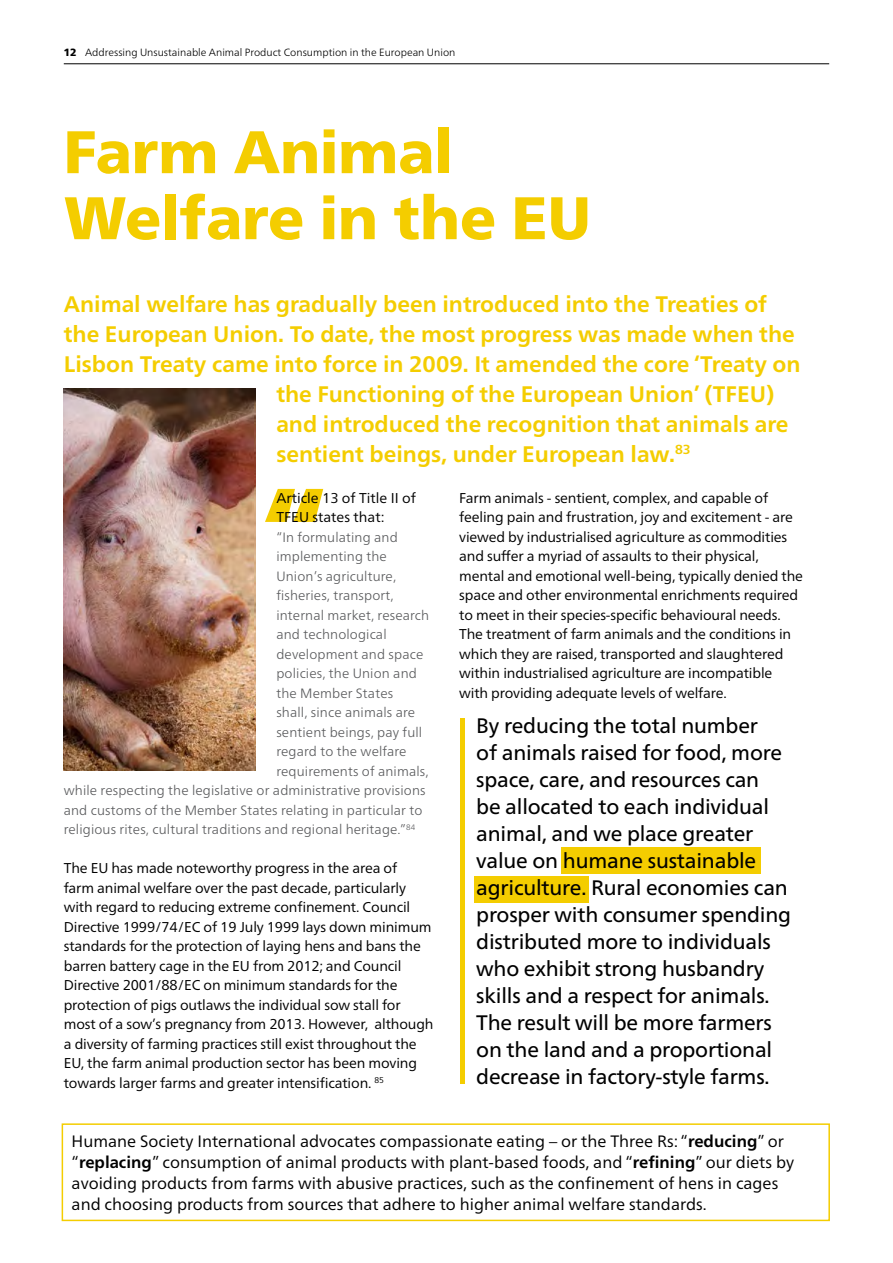
<style>
.page{position:relative;width:893px;height:1263px;background:#fff}
.page>*{position:absolute;margin:0;border:0;box-sizing:border-box;transform-origin:0 0}
.t1{font:900 60px/66px "Frutiger Neue LT Pro";color:#f4cd00}
.t2{font:700 22.5px "Frutiger Neue LT Pro";color:#f4cd00}
.t3{font:21px/27px "Frutiger Neue LT Pro";letter-spacing:-.01em;color:#000}
.t4{font:16.5px/21px "Frutiger Neue LT Pro";color:#000}
.t5{font:14.25px/19.5px "Frutiger Neue LT Pro";letter-spacing:-.01em;color:#000}
.t6{font:300 13.5px "Frutiger Neue LT Pro";letter-spacing:.01em;color:#58595b}
.t7{font:300 10.5px "Frutiger Neue LT Pro";color:#000}
.s1{font-weight:900}
.s2{font-weight:700}
</style>
<div class="page">
<hr style="left:64px;top:64px;width:765px;height:1px;background:#000">
<svg style="left:265px;top:489px;width:58px;height:33px"></svg>
<div style="left:561px;top:847px;width:200px;height:26px;background:#f4cd00"></div>
<div style="left:474px;top:876px;width:114px;height:27px;background:#f4cd00"></div>
<div style="left:62px;top:1123px;width:768px;height:98px;border:2px solid #f4cd00"></div>
<img style="left:64px;top:388px;width:191px;height:383px">
<hr style="left:460px;top:718px;width:4px;height:365px;background:#f4cd00">
<p class="t7" style="left:64px;top:46px;width:393px"><span class="s1">12</span> Addressing Unsustainable Animal Product Consumption in the European Union</p>
<h1 class="t1" style="left:64px;top:119px;width:529px">Farm Animal<br>Welfare in the EU</h1>
<h2 class="t2" style="left:64px;top:291px;width:705px">Animal welfare has gradually been introduced into the Treaties of</h2>
<h2 class="t2" style="left:64px;top:320px;width:733px">the European Union. To date, the most progress was made when the</h2>
<h2 class="t2" style="left:64px;top:350px;width:738px">Lisbon Treaty came into force in 2009. It amended the core ‘Treaty on</h2>
<h2 class="t2" style="left:276px;top:380px;width:499px">the Functioning of the European Union’ (TFEU)</h2>
<h2 class="t2" style="left:276px;top:410px;width:514px">and introduced the recognition that animals are</h2>
<h2 class="t2" style="left:276px;top:440px;width:416px">sentient beings, under European law.<sup>83</sup></h2>
<p class="t5" style="left:276px;top:488px;width:141px">Article 13 of Title II of<br>TFEU states that:</p>
<p class="t6" style="left:276px;top:529px;width:123px">“In formulating and</p>
<p class="t6" style="left:276px;top:548px;width:112px">implementing the</p>
<p class="t6" style="left:276px;top:568px;width:121px">Union’s agriculture,</p>
<p class="t6" style="left:276px;top:587px;width:119px">fisheries, transport,</p>
<p class="t6" style="left:276px;top:607px;width:154px">internal market, research</p>
<p class="t6" style="left:276px;top:626px;width:112px">and technological</p>
<p class="t6" style="left:276px;top:646px;width:148px">development and space</p>
<p class="t6" style="left:276px;top:665px;width:142px">policies, the Union and</p>
<p class="t6" style="left:276px;top:685px;width:118px">the Member States</p>
<p class="t6" style="left:276px;top:704px;width:140px">shall, since animals are</p>
<p class="t6" style="left:276px;top:724px;width:147px">sentient beings, pay full</p>
<p class="t6" style="left:276px;top:743px;width:132px">regard to the welfare</p>
<p class="t6" style="left:276px;top:763px;width:154px">requirements of animals,</p>
<p class="t6" style="left:64px;top:782px;width:363px">while respecting the legislative or administrative provisions</p>
<p class="t6" style="left:64px;top:802px;width:360px">and customs of the Member States relating in particular to</p>
<p class="t6" style="left:64px;top:821px;width:353px">religious rites, cultural traditions and regional heritage.”<sup>84</sup></p>
<p class="t5" style="left:64px;top:858px;width:371px">The EU has made noteworthy progress in the area of<br>farm animal welfare over the past decade, particularly with regard to reducing extreme confinement. Council Directive 1999/74/EC of 19 July 1999 lays down minimum standards for the protection of laying hens and bans the barren battery cage in the EU from 2012; and Council Directive 2001/88/EC on minimum standards for the protection of pigs outlaws the individual sow stall for most of a sow’s pregnancy from 2013. However, although a diversity of farming practices still exist throughout the EU, the farm animal production sector has been moving towards larger farms and greater intensification. <sup>85</sup></p>
<p class="t5" style="left:459px;top:488px;width:345px">Farm animals - sentient, complex, and capable of feeling pain and frustration, joy and excitement - are viewed by industrialised agriculture as commodities and suffer a myriad of assaults to their physical, mental and emotional well-being, typically denied the space and other environmental enrichments required to meet in their species-specific behavioural needs.<br>The treatment of farm animals and the conditions in which they are raised, transported and slaughtered within industrialised agriculture are incompatible with providing adequate levels of welfare.</p>
<p class="t3" style="left:476px;top:712px;width:316px">By reducing the total number<br>of animals raised for food, more space, care, and resources can<br>be allocated to each individual animal, and we place greater value on humane sustainable agriculture. Rural economies can prosper with consumer spending distributed more to individuals who exhibit strong husbandry skills and a respect for animals.<br>The result will be more farmers on the land and a proportional decrease in factory-style farms.</p>
<p class="t4" style="left:72px;top:1131px;width:724px">Humane Society International advocates compassionate eating – or the Three Rs: “<span class="s2">reducing</span>” or “<span class="s2">replacing</span>” consumption of animal products with plant-based foods, and “<span class="s2">refining</span>” our diets by avoiding products from farms with abusive practices, such as the confinement of hens in cages and choosing products from sources that adhere to higher animal welfare standards.</p>
</div>
